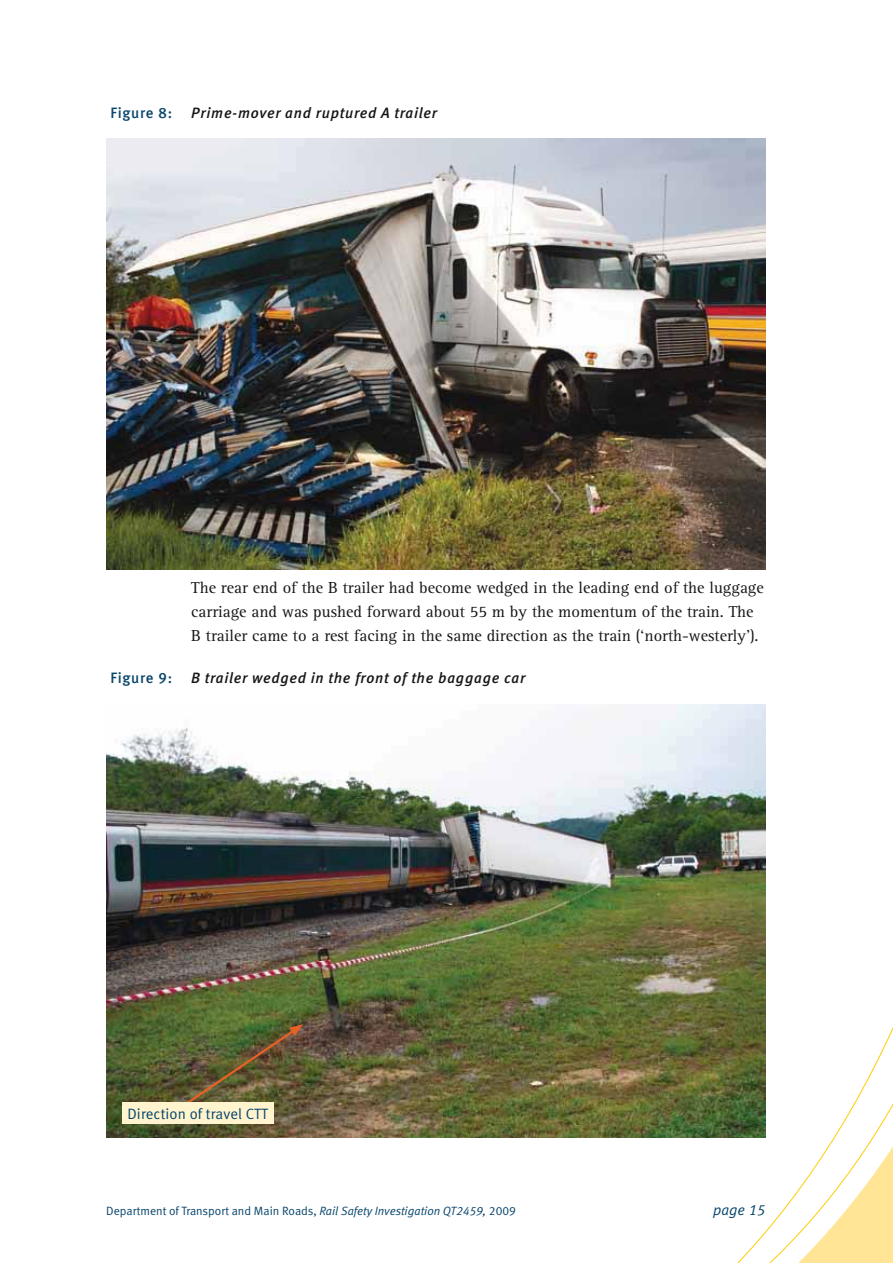
<style>
.page{position:relative;width:893px;height:1263px;background:#fff}
.page>*{position:absolute;margin:0;border:0;box-sizing:border-box;transform-origin:0 0}
.t1{font:16.5px/24px "Rotis Serif";color:#161619}
.t2{font:italic 15px "Meta Medium LF";letter-spacing:.05em;color:#161619}
.t3{font:15px "Meta Normal LF";letter-spacing:.01em;color:#08456c}
.t4{font:15px "Meta Medium LF";letter-spacing:.05em;color:#08456c}
.t5{font:italic 15px "Meta Normal LF";color:#08456c}
.t6{font:12px "Meta Normal LF";color:#08456c}
.s1{font-style:italic}
</style>
<div class="page">
<svg style="left:737px;top:761px;width:156px;height:502px"></svg>
<img style="left:106px;top:139px;width:659px;height:430px">
<img style="left:106px;top:704px;width:659px;height:434px">
<img style="left:173px;top:1024px;width:130px;height:90px">
<div style="left:122px;top:1102px;width:151px;height:21px;background:#fff4ce"></div>
<p class="t4" style="left:111px;top:107px;width:63px">Figure 8:</p>
<p class="t2" style="left:191px;top:107px;width:248px">Prime-mover and ruptured A trailer</p>
<p class="t1" style="left:191px;top:577px;width:574px">The rear end of the B trailer had become wedged in the leading end of the luggage carriage and was pushed forward about 55 m by the momentum of the train. The<br>B trailer came to a rest facing in the same direction as the train (‘north-westerly’).</p>
<p class="t4" style="left:111px;top:673px;width:63px">Figure 9:</p>
<p class="t2" style="left:191px;top:673px;width:336px">B trailer wedged in the front of the baggage car</p>
<p class="t3" style="left:127px;top:1108px;width:142px">Direction of travel CTT</p>
<p class="t6" style="left:106px;top:1206px;width:411px">Department of Transport and Main Roads, <span class="s1">Rail Safety Investigation QT2459,</span> 2009</p>
<p class="t5" style="left:713px;top:1204px;width:54px">page 15</p>
</div>
